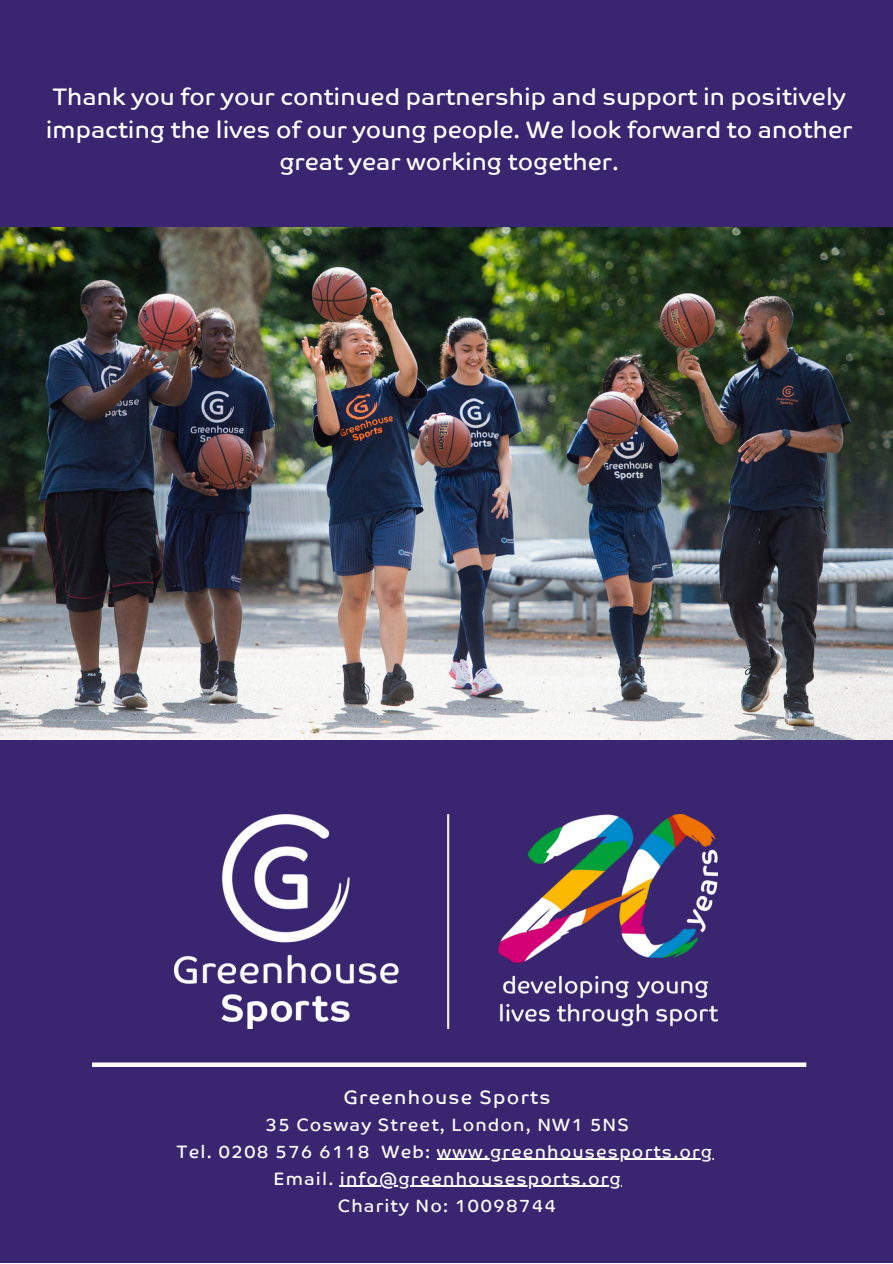
<style>
.page{position:relative;width:893px;height:1264px;background:#fff}
.page>*{position:absolute;margin:0;border:0;box-sizing:border-box;transform-origin:0 0}
.t1{font:24px/32.5px "Co Text";color:#fff;text-align:center}
.t2{font:19.5px "Co Text";letter-spacing:.065em;color:#fff}
.t3{font:18px/27px "Co Text";letter-spacing:.065em;color:#fff;text-align:center}
</style>
<div class="page">
<div style="left:0;top:0;width:892px;height:1262px;background:#3a2670"></div>
<svg style="left:92px;top:1062px;width:714px;height:4px;background:#e5e3ec"></svg>
<img style="left:175px;top:814px;width:543px;height:214px">
<hr style="left:436px;top:1158px;width:277px;height:1px;background:#fff">
<hr style="left:340px;top:1185px;width:282px;height:1px;background:#fff">
<img style="left:0;top:227px;width:892px;height:512px">
<p class="t1" style="left:46px;top:82px;width:808px">Thank you for your continued partnership and support in positively impacting the lives of our young people. We look forward to another great year working together.</p>
<p class="t2" style="left:343px;top:1086px;width:208px">Greenhouse Sports</p>
<p class="t3" style="left:176px;top:1111px;width:537px">35 Cosway Street, London, NW1 5NS<br>Tel. 0208 576 6118 Web: www.greenhousesports.org Email. info@greenhousesports.org<br>Charity No: 10098744</p>
</div>
